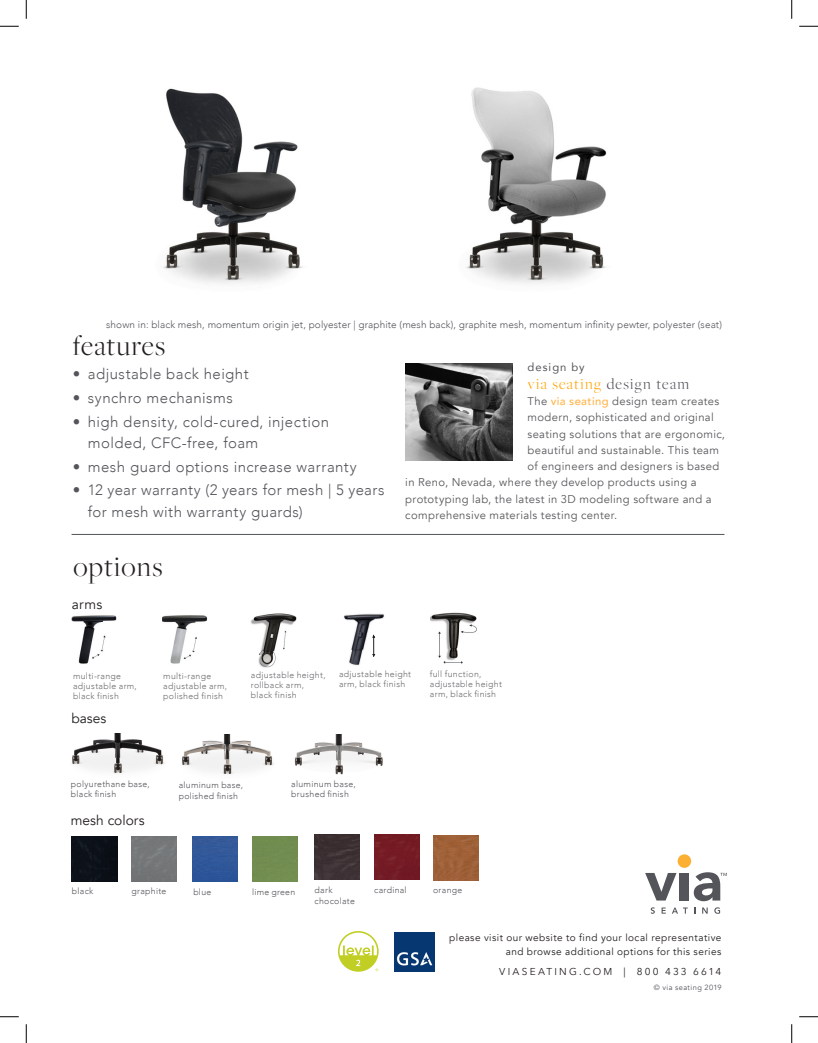
<style>
.page{position:relative;width:818px;height:1043px;background:#fff}
.page>*{position:absolute;margin:0;border:0;box-sizing:border-box;transform-origin:0 0}
.FreightBig_head{font:300 30px "Freight Big Pro";letter-spacing:.04em;color:#231f20}
.designer_head{font:300 16.25px "Freight Big Pro";letter-spacing:.08em;color:#ffa300}
.t1{font:300 15px/21.2px "Avenir";letter-spacing:.03em;color:#54555a}
.subhead{font:13.75px "Avenir";letter-spacing:.005em;color:#231f20}
.designer_body{font:11.25px "Avenir";letter-spacing:.03em;color:#57585a}
.designer_eyebrow{font:11.25px "Avenir";letter-spacing:.095em;color:#54555a}
.right_align_caption{font:300 10px "Avenir";letter-spacing:.01em;color:#54555a}
.t2{font:10px/13.8px "Avenir";letter-spacing:.045em;color:#231f20;text-align:right}
.t3{font:10px "Avenir Next";letter-spacing:.22em;color:#231f20}
.caption_7pt{font:300 8.75px/10px "Avenir";letter-spacing:.035em;color:#6c6d70}
.caption_7pt-2{font:300 8.75px "Avenir";letter-spacing:.035em;color:#54555a}
.t4{font:7.5px "Avenir";letter-spacing:.05em;color:#54555a}
.s1{color:#54555a}
.s2{font-weight:500;color:#ffb44a}
</style>
<div class="page">
<img style="left:395px;top:932px;width:39px;height:39px">
<svg style="left:645px;top:873px;width:31px;height:27px"></svg>
<div style="left:679px;top:873px;width:10px;height:27px;background:#54555a"></div>
<div style="left:677px;top:854px;width:14px;height:13px;background:#fbb033;border-radius:50%"></div>
<svg style="left:650px;top:907px;width:4px;height:6px"></svg>
<svg style="left:661px;top:907px;width:4px;height:6px"></svg>
<svg style="left:672px;top:907px;width:15px;height:6px"></svg>
<svg style="left:702px;top:907px;width:5px;height:6px"></svg>
<svg style="left:714px;top:907px;width:6px;height:6px"></svg>
<svg style="left:693px;top:872px;width:33px;height:29px"></svg>
<svg style="left:338px;top:931px;width:40px;height:40px"></svg>
<hr style="left:72px;top:534px;width:652px;height:1px;background:#54555a">
<img style="left:406px;top:363px;width:106px;height:98px">
<img style="left:294px;top:734px;width:89px;height:41px">
<img style="left:72px;top:733px;width:93px;height:40px">
<img style="left:182px;top:734px;width:92px;height:40px">
<img style="left:250px;top:613px;width:46px;height:55px">
<div style="left:72px;top:836px;width:45px;height:45px;background:#0c1118"></div>
<div style="left:192px;top:836px;width:45px;height:45px;background:#315899"></div>
<div style="left:433px;top:835px;width:45px;height:45px;background:#9f6138"></div>
<div style="left:374px;top:834px;width:45px;height:45px;background:#741b24"></div>
<img style="left:314px;top:834px;width:45px;height:45px">
<div style="left:252px;top:836px;width:45px;height:45px;background:#718d50"></div>
<img style="left:72px;top:615px;width:45px;height:49px">
<img style="left:162px;top:615px;width:46px;height:49px">
<img style="left:466px;top:87px;width:141px;height:197px">
<img style="left:163px;top:88px;width:140px;height:196px">
<img style="left:344px;top:614px;width:40px;height:52px">
<svg style="left:372px;top:635px;width:3px;height:21px"></svg>
<img style="left:430px;top:612px;width:47px;height:52px">
<svg style="left:0;top:25px;width:19px;height:2px"></svg>
<svg style="left:799px;top:25px;width:19px;height:2px"></svg>
<svg style="left:0;top:1016px;width:19px;height:1px"></svg>
<svg style="left:799px;top:1016px;width:19px;height:1px"></svg>
<svg style="left:25px;top:0;width:2px;height:19px"></svg>
<svg style="left:25px;top:1024px;width:2px;height:18px"></svg>
<svg style="left:791px;top:0;width:1px;height:19px"></svg>
<svg style="left:791px;top:1024px;width:1px;height:18px"></svg>
<p class="right_align_caption" style="left:106px;top:318px;width:617px">shown in: black mesh, momentum origin jet, polyester | graphite (mesh back), graphite mesh, momentum infinity pewter, polyester (seat)</p>
<p class="FreightBig_head" style="left:73px;top:326px;width:94px">features</p>
<p class="t1" style="left:73px;top:363px;width:177px">• adjustable back height</p>
<p class="t1" style="left:73px;top:387px;width:161px">• synchro mechanisms</p>
<p class="t1" style="left:88px;top:411px;width:243px;text-indent:-15px">• high density, cold-cured, injection molded, CFC-free, foam</p>
<p class="t1" style="left:73px;top:456px;width:285px">• mesh guard options increase warranty</p>
<p class="t1" style="left:88px;top:479px;width:298px;text-indent:-15px">• 12 year warranty (2 years for mesh | 5 years for mesh with warranty guards)</p>
<p class="FreightBig_head" style="left:74px;top:547px;width:91px">options</p>
<p class="subhead" style="left:72px;top:595px;width:32px">arms</p>
<p class="designer_eyebrow" style="left:527px;top:358px;width:59px">design by</p>
<p class="designer_head" style="left:527px;top:373px;width:163px">via seating <span class="s1">design team</span></p>
<p class="designer_body" style="left:527px;top:394px;width:193px">The <span class="s2">via seating</span> design team creates</p>
<p class="designer_body" style="left:527px;top:411px;width:188px">modern, sophisticated and original</p>
<p class="designer_body" style="left:527px;top:427px;width:199px">seating solutions that are ergonomic,</p>
<p class="designer_body" style="left:527px;top:443px;width:193px">beautiful and sustainable. This team</p>
<p class="designer_body" style="left:527px;top:459px;width:193px">of engineers and designers is based</p>
<p class="designer_body" style="left:405px;top:476px;width:293px">in Reno, Nevada, where they develop products using a</p>
<p class="designer_body" style="left:405px;top:492px;width:308px">prototyping lab, the latest in 3D modeling software and a</p>
<p class="designer_body" style="left:405px;top:508px;width:213px">comprehensive materials testing center.</p>
<p class="caption_7pt" style="left:73px;top:670px;width:65px">multi-range adjustable arm, black finish</p>
<p class="caption_7pt" style="left:163px;top:671px;width:65px">multi-range adjustable arm,</p>
<p class="caption_7pt" style="left:163px;top:691px;width:61px">polished finish</p>
<p class="subhead" style="left:71px;top:710px;width:37px">bases</p>
<p class="caption_7pt" style="left:251px;top:669px;width:76px">adjustable height, rollback arm,</p>
<p class="caption_7pt" style="left:251px;top:689px;width:47px">black finish</p>
<p class="caption_7pt" style="left:339px;top:669px;width:74px">adjustable height arm, black finish</p>
<p class="caption_7pt" style="left:430px;top:668px;width:53px">full function,</p>
<p class="caption_7pt" style="left:430px;top:678px;width:74px">adjustable height arm, black finish</p>
<p class="caption_7pt-2" style="left:71px;top:778px;width:80px">polyurethane base,</p>
<p class="caption_7pt-2" style="left:71px;top:789px;width:47px">black finish</p>
<p class="subhead" style="left:71px;top:812px;width:75px">mesh colors</p>
<p class="caption_7pt-2" style="left:179px;top:779px;width:66px">aluminum base,</p>
<p class="caption_7pt-2" style="left:179px;top:790px;width:61px">polished finish</p>
<p class="caption_7pt-2" style="left:291px;top:778px;width:66px">aluminum base,</p>
<p class="caption_7pt-2" style="left:291px;top:789px;width:59px">brushed finish</p>
<p class="caption_7pt-2" style="left:72px;top:886px;width:23px">black</p>
<p class="caption_7pt-2" style="left:131px;top:886px;width:37px">graphite</p>
<p class="caption_7pt-2" style="left:193px;top:887px;width:20px">blue</p>
<p class="caption_7pt-2" style="left:314px;top:884px;width:19px">dark</p>
<p class="caption_7pt-2" style="left:374px;top:884px;width:34px">cardinal</p>
<p class="caption_7pt-2" style="left:433px;top:885px;width:31px">orange</p>
<p class="caption_7pt-2" style="left:314px;top:895px;width:42px">chocolate</p>
<p class="caption_7pt-2" style="left:252px;top:886px;width:45px">lime green</p>
<p class="t2" style="left:449px;top:931px;width:273px">please visit our website to find your local representative and browse additional options for this series</p>
<p class="t3" style="left:499px;top:962px;width:224px">VIASEATING.COM | 800 433 6614</p>
<p class="t4" style="left:654px;top:982px;width:69px">© via seating 2019</p>
</div>
